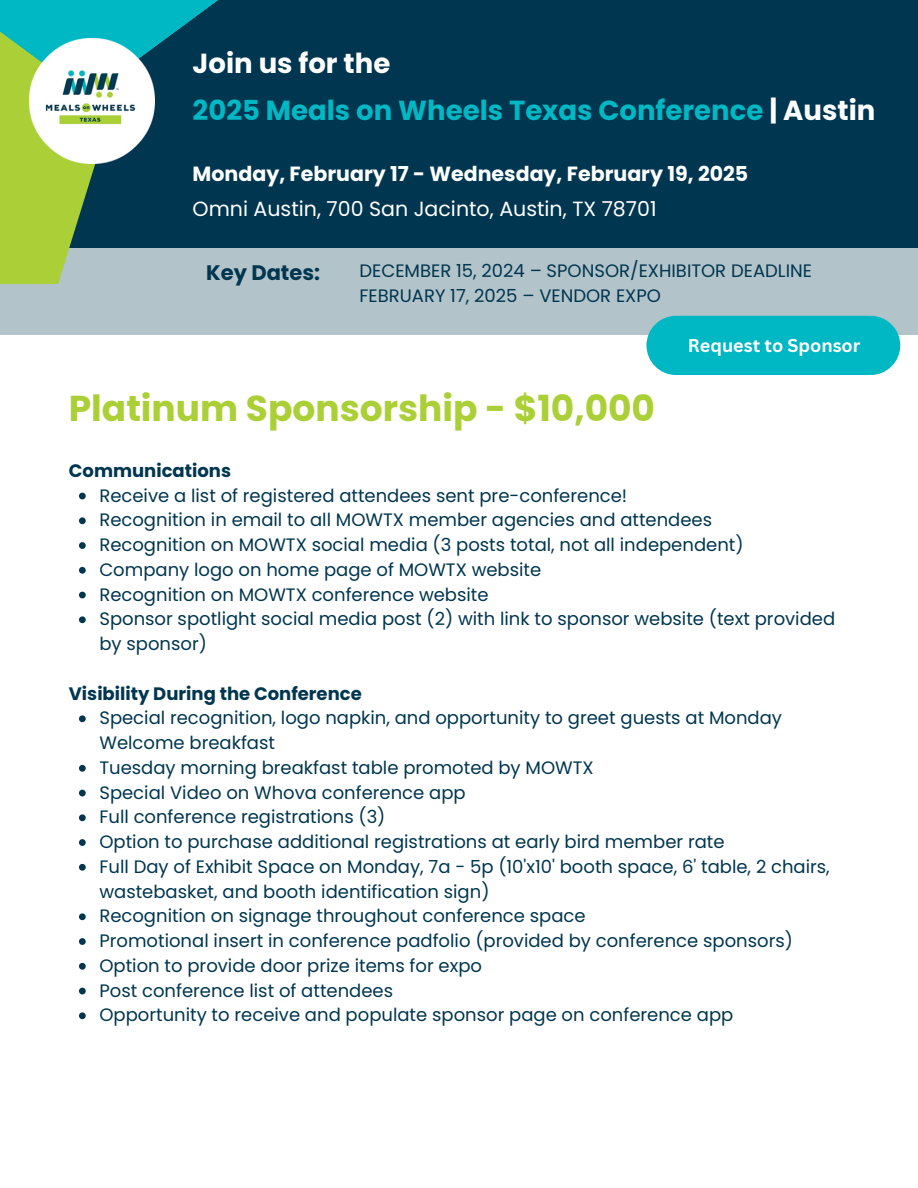
<style>
.page{position:relative;width:918px;height:1188px;background:#fff}
.page>*{position:absolute;margin:0;border:0;box-sizing:border-box;transform-origin:0 0}
.t1{font:700 36px "Poppins";color:#abd037}
.t2{font:700 27.6px/47.2px "Poppins";color:#00b7c4}
.t3{font:700 21px "Poppins";color:#00364f}
.t4{font:700 20.55px/34.8px "Poppins";color:#fefffe}
.t5{font:18px/24.8px "Poppins";color:#00364f}
.t6{font:700 18px "Poppins";color:#00364f}
.t7{font:700 18px "Canva Sans";color:#fefffe}
.s1{color:#fefffe}
.s2{font-weight:400;color:#fff}
</style>
<div class="page">
<svg style="left:79px;top:493px;width:7px;height:6px"></svg>
<svg style="left:79px;top:517px;width:7px;height:7px"></svg>
<svg style="left:79px;top:542px;width:7px;height:7px"></svg>
<svg style="left:79px;top:567px;width:7px;height:7px"></svg>
<svg style="left:79px;top:592px;width:7px;height:6px"></svg>
<svg style="left:79px;top:616px;width:7px;height:7px"></svg>
<svg style="left:79px;top:715px;width:7px;height:7px"></svg>
<svg style="left:79px;top:765px;width:7px;height:7px"></svg>
<svg style="left:79px;top:790px;width:7px;height:6px"></svg>
<svg style="left:79px;top:814px;width:7px;height:7px"></svg>
<svg style="left:79px;top:839px;width:7px;height:7px"></svg>
<svg style="left:79px;top:864px;width:7px;height:7px"></svg>
<svg style="left:79px;top:913px;width:7px;height:7px"></svg>
<svg style="left:79px;top:938px;width:7px;height:7px"></svg>
<svg style="left:79px;top:963px;width:7px;height:7px"></svg>
<svg style="left:79px;top:988px;width:7px;height:6px"></svg>
<svg style="left:79px;top:1012px;width:7px;height:7px"></svg>
<div style="left:0;top:0;width:918px;height:248px;background:#00364f"></div>
<div style="left:0;top:248px;width:918px;height:86px;background:#b3c3ca"></div>
<svg style="left:0;top:96px;width:95px;height:188px;fill:#abd037"></svg>
<svg style="left:0;top:0;width:218px;height:96px"></svg>
<img style="left:29px;top:39px;width:125px;height:125px">
<div style="left:646px;top:316px;width:254px;height:59px;background:#00b7c4;border-radius:30px"></div>
<p class="t2" style="left:193px;top:40px;width:684px"><span class="s1">Join us for the<br></span>2025 Meals on Wheels Texas Conference <span class="s1">| Austin</span></p>
<p class="t4" style="left:193px;top:156px;width:557px">Monday, February 17 - Wednesday, February 19, 2025<br><span class="s2">Omni Austin, 700 San Jacinto, Austin, TX 78701</span></p>
<p class="t3" style="left:206px;top:258px;width:115px">Key Dates:</p>
<p class="t5" style="left:360px;top:258px;width:454px">DECEMBER 15, 2024 – SPONSOR/EXHIBITOR DEADLINE</p>
<p class="t5" style="left:360px;top:283px;width:303px">FEBRUARY 17, 2025 – VENDOR EXPO</p>
<p class="t7" style="left:688px;top:333px;width:174px">Request to Sponsor</p>
<p class="t1" style="left:69px;top:383px;width:588px">Platinum Sponsorship - $10,000</p>
<h2 class="t6" style="left:69px;top:458px;width:164px">Communications</h2>
<h3 class="t5" style="left:99px;top:483px;width:529px">Receive a list of registered attendees sent pre-conference!</h3>
<p class="t5" style="left:99px;top:508px;width:614px">Recognition in email to all MOWTX member agencies and attendees</p>
<p class="t5" style="left:99px;top:532px;width:646px">Recognition on MOWTX social media (3 posts total, not all independent)</p>
<p class="t5" style="left:99px;top:557px;width:443px">Company logo on home page of MOWTX website</p>
<p class="t5" style="left:99px;top:582px;width:391px">Recognition on MOWTX conference website</p>
<h4 class="t5" style="left:99px;top:607px;width:737px">Sponsor spotlight social media post (2) with link to sponsor website (text provided by sponsor)</h4>
<h1 class="t6" style="left:69px;top:681px;width:294px">Visibility During the Conference</h1>
<h4 class="t5" style="left:99px;top:706px;width:684px">Special recognition, logo napkin, and opportunity to greet guests at Monday<br>Welcome breakfast</h4>
<p class="t5" style="left:99px;top:755px;width:496px">Tuesday morning breakfast table promoted by MOWTX</p>
<p class="t5" style="left:99px;top:780px;width:368px">Special Video on Whova conference app</p>
<p class="t5" style="left:99px;top:805px;width:288px">Full conference registrations (3)</p>
<p class="t5" style="left:99px;top:829px;width:627px">Option to purchase additional registrations at early bird member rate</p>
<p class="t5" style="left:99px;top:854px;width:732px">Full Day of Exhibit Space on Monday, 7a - 5p (10'x10' booth space, 6' table, 2 chairs, wastebasket, and booth identification sign)</p>
<p class="t5" style="left:99px;top:904px;width:488px">Recognition on signage throughout conference space</p>
<h4 class="t5" style="left:99px;top:928px;width:695px">Promotional insert in conference padfolio (provided by conference sponsors)</h4>
<p class="t5" style="left:99px;top:953px;width:384px">Option to provide door prize items for expo</p>
<p class="t5" style="left:99px;top:978px;width:295px">Post conference list of attendees</p>
<p class="t5" style="left:99px;top:1003px;width:635px">Opportunity to receive and populate sponsor page on conference app</p>
</div>
